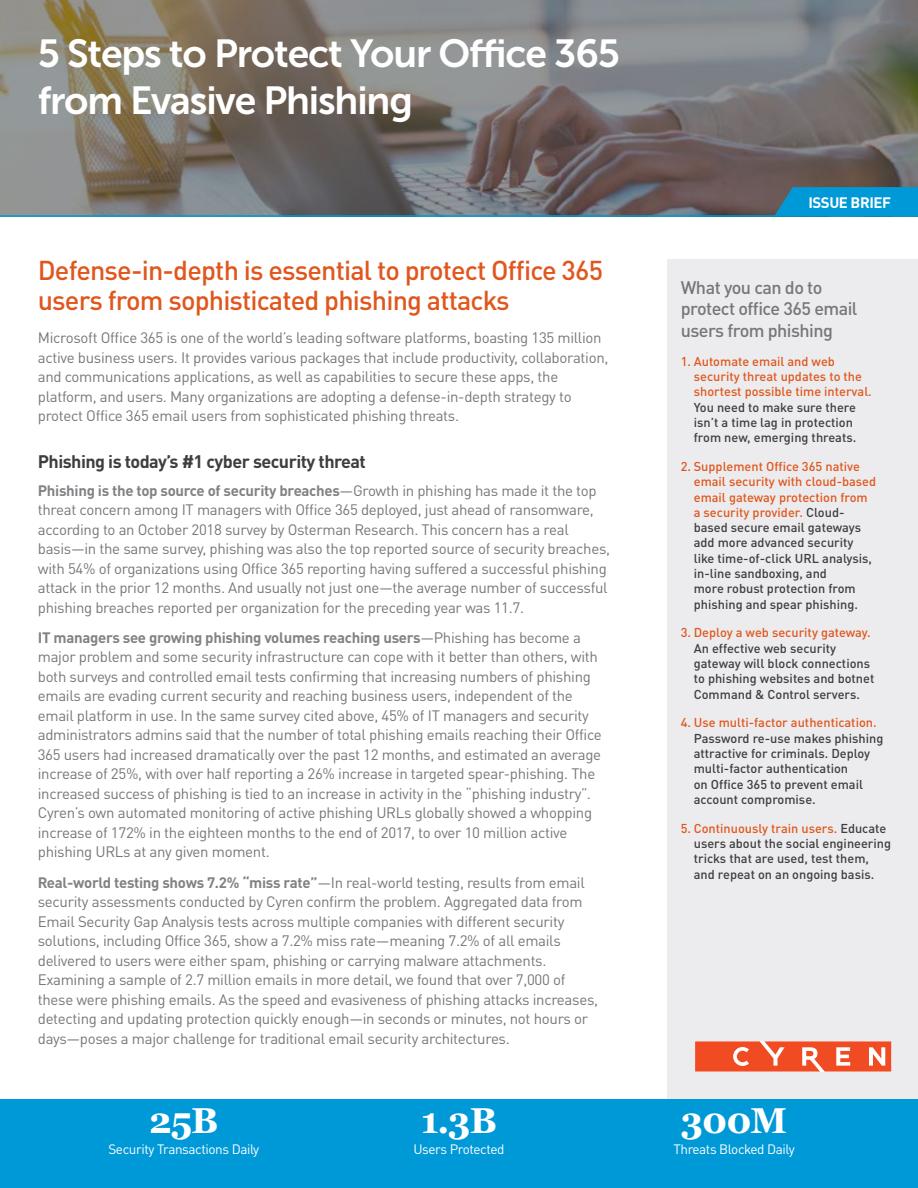
<style>
.page{position:relative;width:918px;height:1188px;background:#fff}
.page>*{position:absolute;margin:0;border:0;box-sizing:border-box;transform-origin:0 0}
.t1{font:39px/46.8px "Museo Sans 700";letter-spacing:-.03em;color:#fff}
.Datapoints_Number{font:700 36px "Georgia";letter-spacing:-.03em;color:#fff}
.SubHead{font:500 27px/30px "DINOT";letter-spacing:-.03em;color:#e0571e}
.Sidebar_head{font:500 18px/21.6px "DINOT";letter-spacing:-.03em;color:#76777a}
.t2{font:700 18px "DINOT";letter-spacing:-.03em;color:#3e3e3f}
.Body_text{font:15px/19.5px "DINOT";letter-spacing:-.02em;color:#76777a}
.t3{font:700 15px "DINOT";letter-spacing:-.03em;color:#fff}
.Datapoints_Type{font:13.5px "DINOT";letter-spacing:-.03em;color:#fff}
.t4{font:500 12.75px/15.3px "DINOT";color:#3e3e3f}
.t5{font:500 12.75px/15.3px "DINOT";color:#e0571e}
.s1{font-weight:700;color:#808285}
.s2{color:#3e3e3f}
.s3{color:#e0571e}
</style>
<div class="page">
<img style="left:0;top:0;width:918px;height:215px">
<div style="left:667px;top:260px;width:251px;height:839px;background:#ececee"></div>
<svg style="left:774px;top:187px;width:144px;height:28px;background:#0794ce"></svg>
<div style="left:0;top:1099px;width:918px;height:89px;background:#0099d8"></div>
<hr style="left:0;top:215px;width:918px;height:2px;background:#0099d8">
<svg style="left:695px;top:1041px;width:196px;height:31px;background:#f26948"></svg>
<p class="t1" style="left:38px;top:30px;width:584px">5 Steps to Protect Your Office 365 from Evasive Phishing</p>
<p class="SubHead" style="left:38px;top:255px;width:567px">Defense-in-depth is essential to protect Office 365 users from sophisticated phishing attacks</p>
<p class="Body_text" style="left:38px;top:328px;width:572px">Microsoft Office 365 is one of the world’s leading software platforms, boasting 135 million active business users. It provides various packages that include productivity, collaboration, and communications applications, as well as capabilities to secure these apps, the platform, and users. Many organizations are adopting a defense-in-depth strategy to protect Office 365 email users from sophisticated phishing threats.</p>
<h3 class="t2" style="left:38px;top:449px;width:330px">Phishing is today’s #1 cyber security threat</h3>
<p class="Body_text" style="left:38px;top:480px;width:574px"><span class="s1">Phishing is the top source of security breaches</span>—Growth in phishing has made it the top threat concern among IT managers with Office 365 deployed, just ahead of ransomware, according to an October 2018 survey by Osterman Research. This concern has a real basis—in the same survey, phishing was also the top reported source of security breaches, with 54% of organizations using Office 365 reporting having suffered a successful phishing attack in the prior 12 months. And usually not just one—the average number of successful phishing breaches reported per organization for the preceding year was 11.7.</p>
<p class="Body_text" style="left:38px;top:628px;width:566px"><span class="s1">IT managers see growing phishing volumes reaching users</span>—Phishing has become a major problem and some security infrastructure can cope with it better than others, with both surveys and controlled email tests confirming that increasing numbers of phishing emails are evading current security and reaching business users, independent of the email platform in use. In the same survey cited above, 45% of IT managers and security administrators admins said that the number of total phishing emails reaching their Office 365 users had increased dramatically over the past 12 months, and estimated an average increase of 25%, with over half reporting a 26% increase in targeted spear-phishing. The increased success of phishing is tied to an increase in activity in the “phishing industry”.<br>Cyren’s own automated monitoring of active phishing URLs globally showed a whopping increase of 172% in the eighteen months to the end of 2017, to over 10 million active phishing URLs at any given moment.</p>
<p class="Body_text" style="left:38px;top:872px;width:562px"><span class="s1">Real-world testing shows 7.2% “miss rate”</span>—In real-world testing, results from email security assessments conducted by Cyren confirm the problem. Aggregated data from Email Security Gap Analysis tests across multiple companies with different security solutions, including Office 365, show a 7.2% miss rate—meaning 7.2% of all emails delivered to users were either spam, phishing or carrying malware attachments.<br>Examining a sample of 2.7 million emails in more detail, we found that over 7,000 of these were phishing emails. As the speed and evasiveness of phishing attacks increases, detecting and updating protection quickly enough—in seconds or minutes, not hours or days—poses a major challenge for traditional email security architectures.</p>
<p class="Datapoints_Number" style="left:149px;top:1093px;width:71px">25B</p>
<p class="Datapoints_Type" style="left:108px;top:1141px;width:152px">Security Transactions Daily</p>
<p class="Datapoints_Number" style="left:421px;top:1093px;width:77px">1.3B</p>
<p class="Datapoints_Type" style="left:413px;top:1141px;width:93px">Users Protected</p>
<h3 class="t3" style="left:809px;top:192px;width:84px">ISSUE BRIEF</h3>
<p class="Sidebar_head" style="left:681px;top:276px;width:178px">What you can do to protect office 365 email users from phishing</p>
<p class="t5" style="left:694px;top:353px;width:180px;text-indent:-13px">1. Automate email and web security threat updates to the shortest possible time interval.<br><span class="s2">You need to make sure there isn’t a time lag in protection from new, emerging threats.</span></p>
<p class="t4" style="left:694px;top:458px;width:184px;text-indent:-13px"><span class="s3">2. Supplement Office 365 native email security with cloud-based email gateway protection from a security provider.</span> Cloud&shy;based secure email gateways add more advanced security like time-of-click URL analysis, in-line sandboxing, and<br>more robust protection from phishing and spear phishing.</p>
<p class="t4" style="left:694px;top:625px;width:182px;text-indent:-13px"><span class="s3">3. Deploy a web security gateway.<br></span>An effective web security gateway will block connections to phishing websites and botnet<br>Command &amp; Control servers.</p>
<p class="t4" style="left:694px;top:715px;width:191px;text-indent:-13px"><span class="s3">4. Use multi-factor authentication.<br></span>Password re-use makes phishing attractive for criminals. Deploy multi-factor authentication<br>on Office 365 to prevent email account compromise.</p>
<p class="t4" style="left:694px;top:820px;width:199px;text-indent:-13px"><span class="s3">5. Continuously train users.</span> Educate users about the social engineering tricks that are used, test them, and repeat on an ongoing basis.</p>
<p class="Datapoints_Number" style="left:681px;top:1093px;width:108px">300M</p>
<p class="Datapoints_Type" style="left:674px;top:1141px;width:123px">Threats Blocked Daily</p>
</div>
